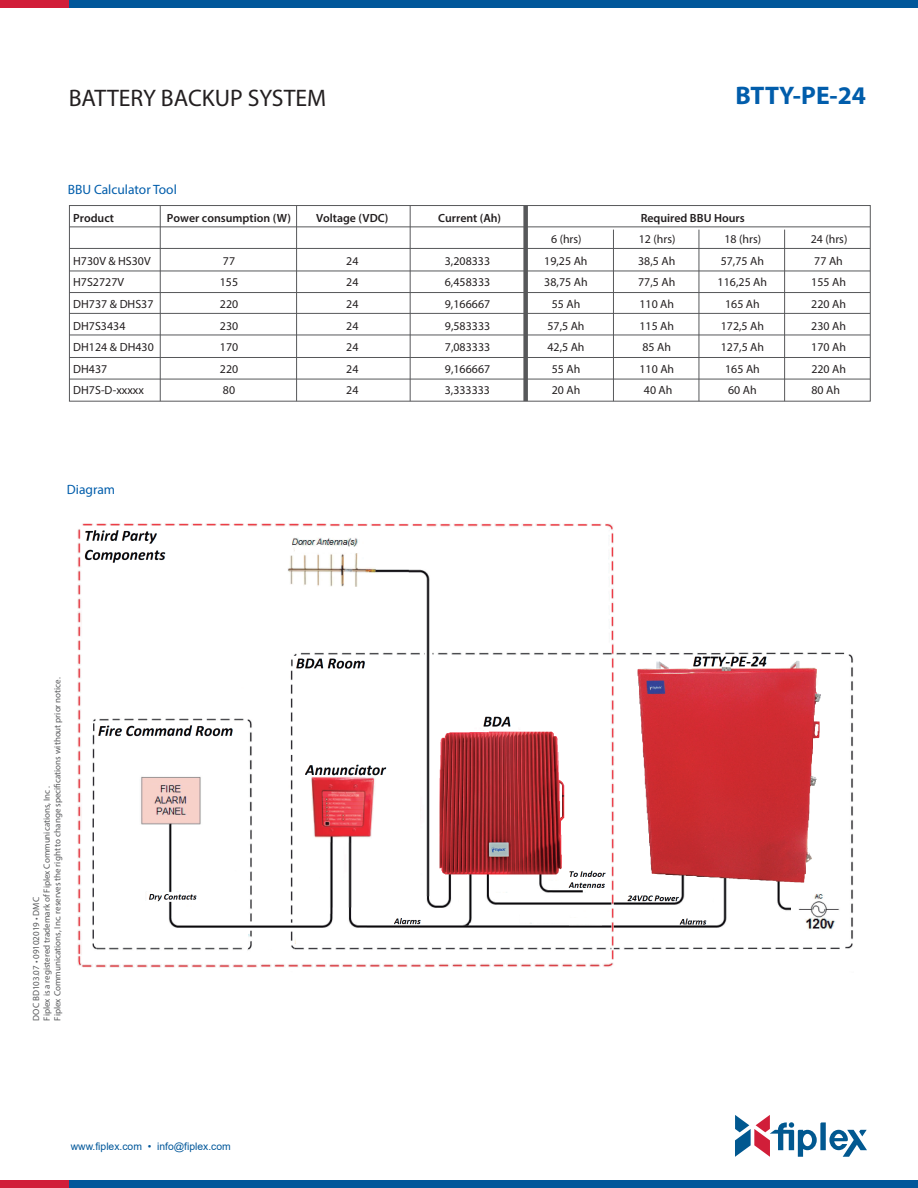
<style>
.page{position:relative;width:918px;height:1188px;background:#fff}
.page>*{position:absolute;margin:0;border:0;box-sizing:border-box;transform-origin:0 0}
.t1{font:700 25.5px "Myriad Pro";color:#015dab}
.t2{font:24px "Myriad Pro";color:#231f20}
.t3{font:13.5px "Myriad Pro";color:#015dab}
.t4{font:11.85px/20.9px "Myriad Pro";letter-spacing:.005em;color:#231f20}
.t5{font:600 11.85px "Myriad Pro";color:#231f20}
.t6{font:10.35px "Arial";color:#01579a}
.t7{font:9px/10.8px "Myriad Pro";color:#57585a}
</style>
<div class="page">
<svg style="left:735px;top:1115px;width:132px;height:42px"></svg>
<div style="left:0;top:1180px;width:69px;height:8px;background:#d11e39"></div>
<div style="left:69px;top:1180px;width:849px;height:8px;background:#01579a"></div>
<div style="left:0;top:0;width:69px;height:8px;background:#d11e39"></div>
<div style="left:69px;top:0;width:849px;height:8px;background:#01579a"></div>
<div style="left:69px;top:205px;width:802px;height:197px;border:1px solid #57585a"></div>
<hr style="left:160px;top:206px;width:1px;height:195px;background:#57585a">
<hr style="left:296px;top:206px;width:1px;height:195px;background:#57585a">
<hr style="left:410px;top:206px;width:1px;height:195px;background:#57585a">
<div style="left:523px;top:206px;width:5px;height:195px;background:#57585a"></div>
<hr style="left:613px;top:230px;width:1px;height:171px;background:#57585a">
<hr style="left:699px;top:230px;width:1px;height:171px;background:#57585a">
<hr style="left:784px;top:230px;width:1px;height:171px;background:#57585a">
<hr style="left:69px;top:226px;width:801px;height:1px;background:#57585a">
<hr style="left:69px;top:248px;width:801px;height:1px;background:#57585a">
<hr style="left:69px;top:271px;width:801px;height:1px;background:#57585a">
<hr style="left:69px;top:292px;width:801px;height:1px;background:#57585a">
<hr style="left:69px;top:313px;width:801px;height:1px;background:#57585a">
<hr style="left:69px;top:335px;width:801px;height:1px;background:#57585a">
<hr style="left:69px;top:357px;width:801px;height:1px;background:#57585a">
<hr style="left:69px;top:379px;width:801px;height:1px;background:#57585a">
<img style="left:77px;top:523px;width:777px;height:445px">
<h2 class="t2" style="left:69px;top:83px;width:259px">BATTERY BACKUP SYSTEM</h2>
<h1 class="t1" style="left:736px;top:78px;width:132px">BTTY-PE-24</h1>
<p class="t3" style="left:68px;top:181px;width:111px">BBU Calculator Tool</p>
<p class="t5" style="left:73px;top:210px;width:42px">Product</p>
<p class="t5" style="left:167px;top:210px;width:126px">Power consumption (W)</p>
<p class="t5" style="left:316px;top:210px;width:74px">Voltage (VDC)</p>
<p class="t5" style="left:438px;top:210px;width:65px">Current (Ah)</p>
<p class="t5" style="left:641px;top:210px;width:106px">Required BBU Hours</p>
<p class="t4" style="left:551px;top:229px;width:32px">6 (hrs)</p>
<p class="t4" style="left:639px;top:229px;width:38px">12 (hrs)</p>
<p class="t4" style="left:724px;top:229px;width:38px">18 (hrs)</p>
<p class="t4" style="left:811px;top:229px;width:38px">24 (hrs)</p>
<p class="t4" style="left:73px;top:250px;width:79px">H730V &amp; HS30V</p>
<p class="t4" style="left:223px;top:250px;width:14px">77</p>
<p class="t4" style="left:346px;top:250px;width:14px">24</p>
<p class="t4" style="left:445px;top:250px;width:47px">3,208333</p>
<p class="t4" style="left:544px;top:250px;width:45px">19,25 Ah</p>
<p class="t4" style="left:638px;top:250px;width:39px">38,5 Ah</p>
<p class="t4" style="left:721px;top:250px;width:45px">57,75 Ah</p>
<p class="t4" style="left:814px;top:250px;width:30px">77 Ah</p>
<p class="t4" style="left:73px;top:272px;width:52px">H7S2727V</p>
<p class="t4" style="left:220px;top:272px;width:20px">155</p>
<p class="t4" style="left:346px;top:272px;width:14px">24</p>
<p class="t4" style="left:445px;top:272px;width:47px">6,458333</p>
<p class="t4" style="left:544px;top:272px;width:45px">38,75 Ah</p>
<p class="t4" style="left:638px;top:272px;width:39px">77,5 Ah</p>
<p class="t4" style="left:718px;top:272px;width:51px">116,25 Ah</p>
<p class="t4" style="left:811px;top:272px;width:36px">155 Ah</p>
<p class="t4" style="left:73px;top:293px;width:82px">DH737 &amp; DHS37</p>
<p class="t4" style="left:220px;top:293px;width:20px">220</p>
<p class="t4" style="left:346px;top:293px;width:14px">24</p>
<p class="t4" style="left:445px;top:293px;width:47px">9,166667</p>
<p class="t4" style="left:552px;top:293px;width:30px">55 Ah</p>
<p class="t4" style="left:639px;top:293px;width:36px">110 Ah</p>
<p class="t4" style="left:725px;top:293px;width:36px">165 Ah</p>
<p class="t4" style="left:811px;top:293px;width:36px">220 Ah</p>
<p class="t4" style="left:73px;top:315px;width:54px">DH7S3434</p>
<p class="t4" style="left:220px;top:315px;width:20px">230</p>
<p class="t4" style="left:346px;top:315px;width:14px">24</p>
<p class="t4" style="left:445px;top:315px;width:47px">9,583333</p>
<p class="t4" style="left:547px;top:315px;width:39px">57,5 Ah</p>
<p class="t4" style="left:639px;top:315px;width:36px">115 Ah</p>
<p class="t4" style="left:721px;top:315px;width:45px">172,5 Ah</p>
<p class="t4" style="left:811px;top:315px;width:36px">230 Ah</p>
<p class="t4" style="left:73px;top:337px;width:82px">DH124 &amp; DH430</p>
<p class="t4" style="left:220px;top:337px;width:20px">170</p>
<p class="t4" style="left:346px;top:337px;width:14px">24</p>
<p class="t4" style="left:445px;top:337px;width:47px">7,083333</p>
<p class="t4" style="left:547px;top:337px;width:39px">42,5 Ah</p>
<p class="t4" style="left:642px;top:337px;width:30px">85 Ah</p>
<p class="t4" style="left:721px;top:337px;width:45px">127,5 Ah</p>
<p class="t4" style="left:811px;top:337px;width:36px">170 Ah</p>
<p class="t4" style="left:73px;top:358px;width:72px">DH437<br>DH7S-D-xxxxx</p>
<p class="t4" style="left:220px;top:358px;width:20px">220<br>80</p>
<p class="t4" style="left:346px;top:358px;width:14px">24<br>24</p>
<p class="t4" style="left:445px;top:358px;width:47px">9,166667<br>3,333333</p>
<p class="t4" style="left:552px;top:358px;width:30px">55 Ah<br>20 Ah</p>
<p class="t4" style="left:639px;top:358px;width:36px;text-align:center">110 Ah<br>40 Ah</p>
<p class="t4" style="left:725px;top:358px;width:36px">165 Ah<br>60 Ah</p>
<p class="t4" style="left:811px;top:358px;width:36px">220 Ah</p>
<p class="t4" style="left:811px;top:379px;width:30px">80 Ah</p>
<p class="t3" style="left:67px;top:481px;width:50px">Diagram</p>
<p class="t7" style="left:31px;top:1021px;width:345px;rotate:-90deg">DOC BD103.07 • 09102019 • DMC<br>Fiplex is a registered trademark of Fiplex Communications, Inc .<br>Fiplex Communications, Inc. reserves the right to change speci cations without prior notice.</p>
<p class="t6" style="left:71px;top:1140px;width:162px">www.fiplex.com • info@fiplex.com</p>
</div>
